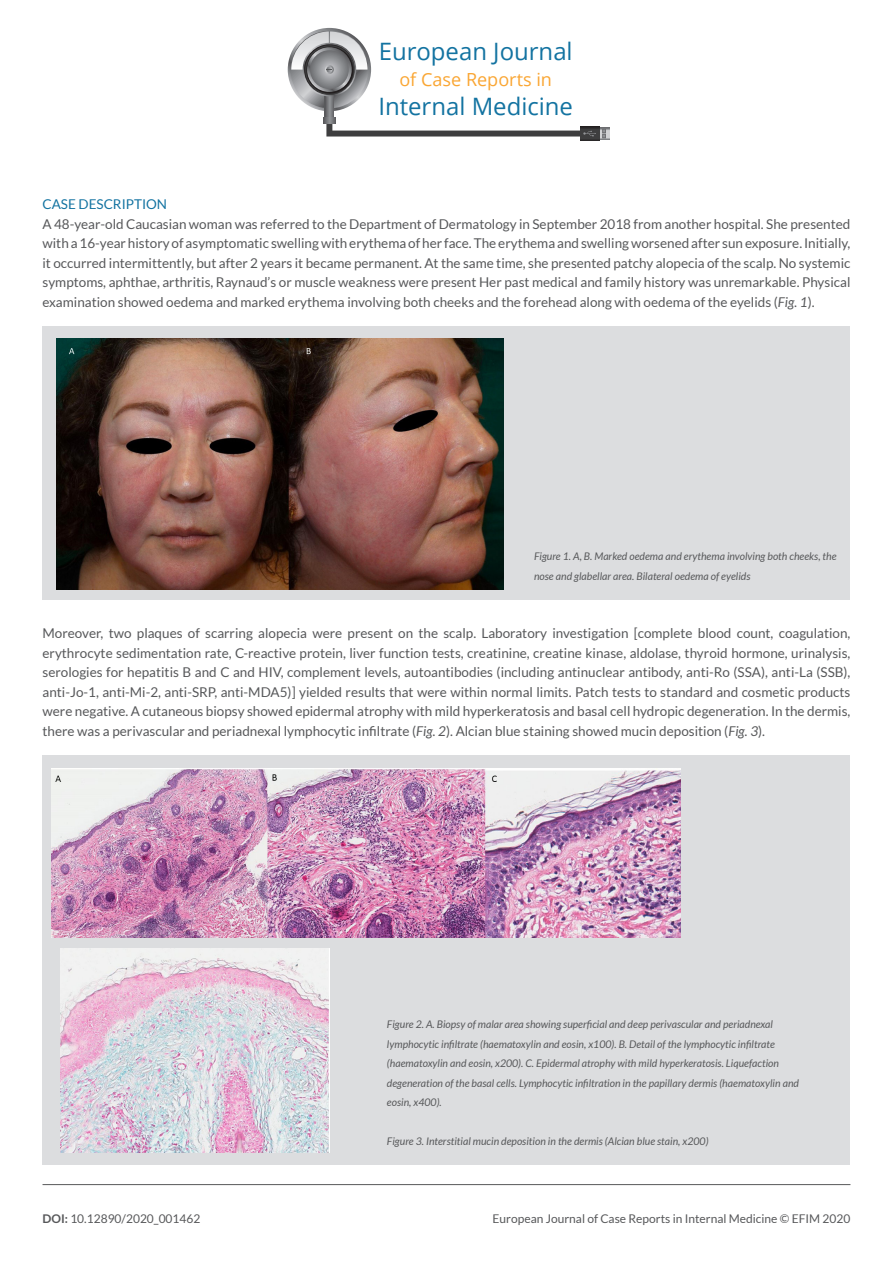
<style>
.page{position:relative;width:893px;height:1263px;background:#fff}
.page>*{position:absolute;margin:0;border:0;box-sizing:border-box;transform-origin:0 0}
.t1{font:24px "Open Sans";color:#1373a1}
.t2{font:18px "Open Sans";color:#faa633}
.TESTO_ARTICOLO{font:13.5px/19.5px "Lato";color:#57585a;text-align:justify}
.TESTO_ARTICOLO-2{font:13.5px "Lato";color:#1373a1}
.t3{font:12px "Lato";color:#57585a}
.DIDASCALIA{font:italic 10.5px/19.5px "Lato";color:#57585a}
.s1{font-style:italic}
.s2{font-weight:700}
</style>
<div class="page">
<svg style="left:288px;top:28px;width:83px;height:83px"></svg>
<svg style="left:291px;top:31px;width:77px;height:77px"></svg>
<svg style="left:325px;top:96px;width:9px;height:21px"></svg>
<svg style="left:303px;top:43px;width:53px;height:53px"></svg>
<svg style="left:304px;top:44px;width:51px;height:51px"></svg>
<svg style="left:307px;top:47px;width:45px;height:45px"></svg>
<svg style="left:310px;top:50px;width:39px;height:39px"></svg>
<svg style="left:291px;top:31px;width:76px;height:43px"></svg>
<svg style="left:600px;top:128px;width:10px;height:11px"></svg>
<svg style="left:603px;top:129px;width:2px;height:9px"></svg>
<svg style="left:580px;top:126px;width:20px;height:15px"></svg>
<svg style="left:323px;top:117px;width:273px;height:20px"></svg>
<hr style="left:43px;top:1184px;width:807px;height:1px;background:#57585a">
<div style="left:43px;top:326px;width:807px;height:273px;background:#dcdddf"></div>
<img style="left:56px;top:338px;width:447px;height:251px">
<div style="left:43px;top:755px;width:807px;height:410px;background:#dcdddf"></div>
<img style="left:51px;top:768px;width:629px;height:169px">
<img style="left:60px;top:949px;width:269px;height:203px">
<h1 class="t1" style="left:379px;top:35px;width:196px">European Journal</h1>
<h2 class="t2" style="left:399px;top:67px;width:154px">of Case Reports in</h2>
<h1 class="t1" style="left:378px;top:89px;width:196px">Internal Medicine</h1>
<p class="TESTO_ARTICOLO-2" style="left:43px;top:197px;width:126px">CASE DESCRIPTION</p>
<p class="TESTO_ARTICOLO" style="left:43px;top:214px;width:809px">A 48-year-old Caucasian woman was referred to the Department of Dermatology in September 2018 from another hospital. She presented with a 16-year history of asymptomatic swelling with erythema of her face. The erythema and swelling worsened after sun exposure. Initially, it occurred intermittently, but after 2 years it became permanent. At the same time, she presented patchy alopecia of the scalp. No systemic symptoms, aphthae, arthritis, Raynaud’s or muscle weakness were present Her past medical and family history was unremarkable. Physical examination showed oedema and marked erythema involving both cheeks and the forehead along with oedema of the eyelids (<span class="s1">Fig. 1</span>).</p>
<p class="DIDASCALIA" style="left:534px;top:547px;width:304px">Figure 1. A, B. Marked oedema and erythema involving both cheeks, the nose and glabellar area. Bilateral oedema of eyelids</p>
<p class="TESTO_ARTICOLO" style="left:43px;top:623px;width:809px">Moreover, two plaques of scarring alopecia were present on the scalp. Laboratory investigation [complete blood count, coagulation, erythrocyte sedimentation rate, C-reactive protein, liver function tests, creatinine, creatine kinase, aldolase, thyroid hormone, urinalysis, serologies for hepatitis B and C and HIV, complement levels, autoantibodies (including antinuclear antibody, anti-Ro (SSA), anti-La (SSB), anti-Jo-1, anti-Mi-2, anti-SRP, anti-MDA5)] yielded results that were within normal limits. Patch tests to standard and cosmetic products were negative. A cutaneous biopsy showed epidermal atrophy with mild hyperkeratosis and basal cell hydropic degeneration. In the dermis, there was a perivascular and periadnexal lymphocytic infiltrate (<span class="s1">Fig. 2</span>). Alcian blue staining showed mucin deposition (<span class="s1">Fig. 3</span>).</p>
<p class="DIDASCALIA" style="left:387px;top:1015px;width:414px">Figure 2. A. Biopsy of malar area showing superficial and deep perivascular and periadnexal lymphocytic infiltrate (haematoxylin and eosin, x100). B. Detail of the lymphocytic infiltrate (haematoxylin and eosin, x200). C. Epidermal atrophy with mild hyperkeratosis. Liquefaction degeneration of the basal cells. Lymphocytic infiltration in the papillary dermis (haematoxylin and eosin, x400).</p>
<p class="DIDASCALIA" style="left:387px;top:1132px;width:323px">Figure 3. Interstitial mucin deposition in the dermis (Alcian blue stain, x200)</p>
<p class="t3" style="left:43px;top:1212px;width:159px"><span class="s2">DOI:</span> 10.12890/2020_001462</p>
<p class="t3" style="left:493px;top:1212px;width:359px">European Journal of Case Reports in Internal Medicine © EFIM 2020</p>
</div>
